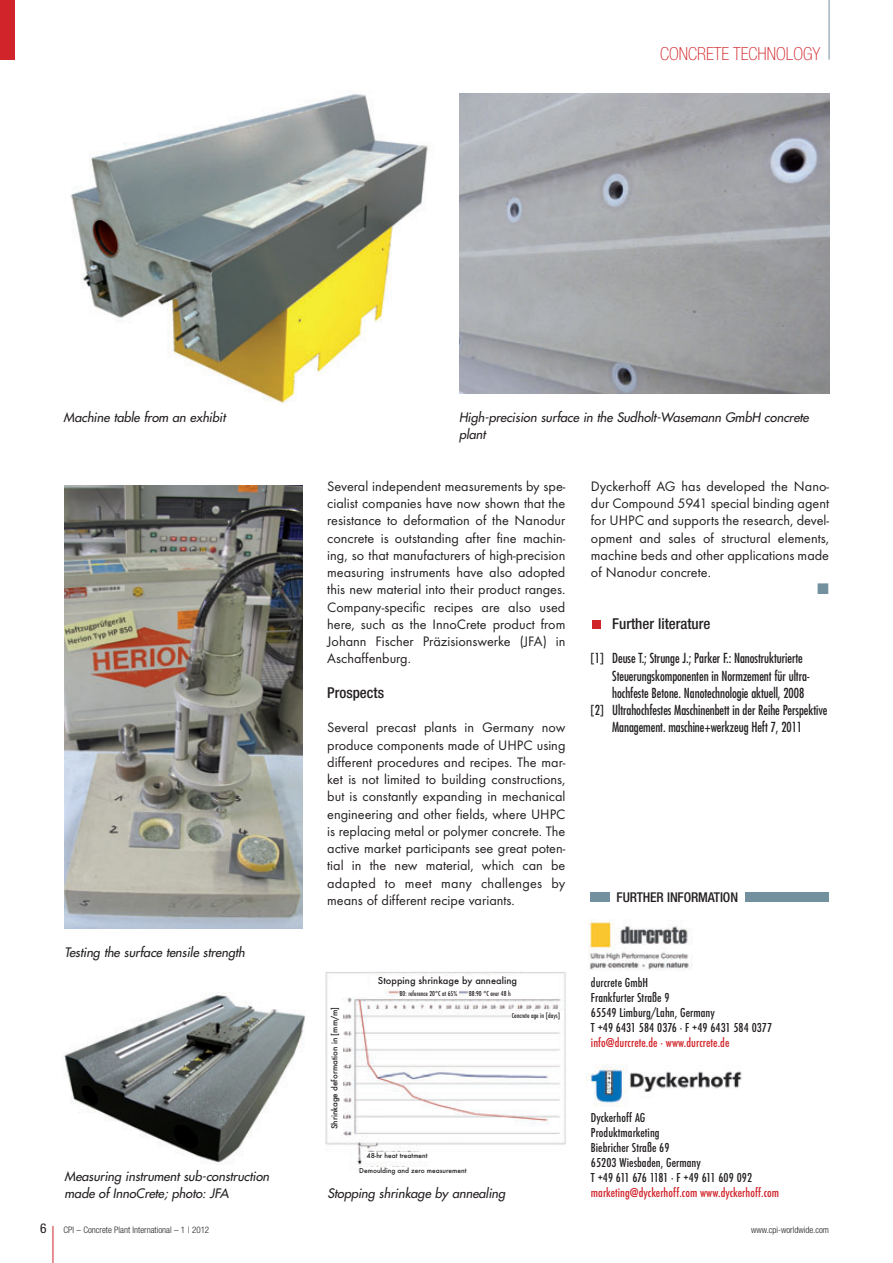
<style>
.page{position:relative;width:893px;height:1263px;background:#fff}
.page>*{position:absolute;margin:0;border:0;box-sizing:border-box;transform-origin:0 0}
.t1{font:100 condensed 18px "Helvetica Neue";color:#d1232a}
.t2{font:500 condensed 15px "Helvetica Neue";color:#231f20}
.t3{font:14.25px/17.2px "Futura T";color:#231f20;text-align:justify}
.t4{font:14.25px "European Pi Three";color:#73909f}
.t5{font:condensed 13.5px "Futura";letter-spacing:-.005em;color:#231f20;scale:.95 1}
.t6{font:500 condensed 13.5px/15px "Futura T";letter-spacing:.005em;color:#231f20}
.t7{font:500 condensed 13.5px "Futura T";letter-spacing:.005em;color:#d1232a}
.t8{font:500 condensed 13.5px "Helvetica Neue";letter-spacing:-.01em;color:#231f20}
.t9{font:condensed 13.5px "Helvetica Neue";color:#231f20}
.t10{font:italic 12.75px/17.2px "Futura";letter-spacing:-.005em;color:#231f20}
.t11{font:500 10.5px "Futura T";color:#231f20}
.t12{font:300 condensed 9px "Helvetica Neue";color:#231f20}
.t13{font:500 9px "Futura T";color:#231f20}
.t14{font:500 condensed 7.5px "Futura T";color:#231f20}
.t15{font:500 7.5px/15.5px "Futura T";color:#231f20}
</style>
<div class="page">
<div style="left:592px;top:620px;width:9px;height:9px;background:#d1232a"></div>
<hr style="left:53px;top:1226px;width:1px;height:37px;background:#d1232a">
<hr style="left:829px;top:0;width:1px;height:60px;background:#73909f">
<div style="left:0;top:0;width:15px;height:60px;background:#d1232a"></div>
<img style="left:71px;top:90px;width:357px;height:314px">
<img style="left:459px;top:94px;width:370px;height:299px">
<img style="left:589px;top:919px;width:104px;height:52px">
<div style="left:591px;top:892px;width:19px;height:10px;background:#73909f"></div>
<div style="left:746px;top:892px;width:83px;height:10px;background:#73909f"></div>
<img style="left:586px;top:1064px;width:156px;height:43px">
<img style="left:65px;top:486px;width:238px;height:443px">
<img style="left:62px;top:993px;width:244px;height:171px">
<img style="left:325px;top:972px;width:241px;height:199px">
<div style="left:370px;top:976px;width:155px;height:12px;background:#fff"></div>
<div style="left:329px;top:1001px;width:13px;height:134px;background:#fff"></div>
<div style="left:400px;top:990px;width:59px;height:9px;background:#fff"></div>
<div style="left:469px;top:990px;width:82px;height:9px;background:#fff"></div>
<div style="left:512px;top:1012px;width:52px;height:9px;background:#fff"></div>
<div style="left:366px;top:1152px;width:88px;height:9px;background:#fff"></div>
<div style="left:359px;top:1168px;width:134px;height:8px;background:#fff"></div>
<p class="t1" style="left:660px;top:47px;width:162px">CONCRETE TECHNOLOGY</p>
<p class="t10" style="left:64px;top:409px;width:166px">Machine table from an exhibit</p>
<p class="t10" style="left:459px;top:409px;width:353px">High-precision surface in the Sudholt-Wasemann GmbH concrete plant</p>
<p class="t10" style="left:65px;top:944px;width:184px">Testing the surface tensile strength</p>
<p class="t10" style="left:65px;top:1168px;width:208px">Measuring instrument sub-construction made of InnoCrete; photo: JFA</p>
<p class="t3" style="left:327px;top:479px;width:240px">Several independent measurements by spe&shy;cialist companies have now shown that the resistance to deformation of the Nanodur concrete is outstanding after fine machin&shy;ing, so that manufacturers of high-precision measuring instruments have also adopted this new material into their product ranges.<br>Company-specific recipes are also used here, such as the InnoCrete product from Johann Fischer Präzisionswerke (JFA) in Aschaffenburg.</p>
<p class="t2" style="left:327px;top:687px;width:58px">Prospects</p>
<p class="t3" style="left:327px;top:720px;width:240px">Several precast plants in Germany now produce components made of UHPC using different procedures and recipes. The mar&shy;ket is not limited to building constructions, but is constantly expanding in mechanical engineering and other fields, where UHPC is replacing metal or polymer concrete. The active market participants see great poten&shy;tial in the new material, which can be adapted to meet many challenges by means of different recipe variants.</p>
<p class="t3" style="left:591px;top:479px;width:240px">Dyckerhoff AG has developed the Nano - dur Compound 5941 special binding agent for UHPC and supports the research, devel&shy;opment and sales of structural elements, machine beds and other applications made of Nanodur concrete.</p>
<p class="t4" style="left:817px;top:581px;width:13px">-</p>
<p class="t2" style="left:612px;top:618px;width:100px">Further literature</p>
<p class="t5" style="left:591px;top:652px;width:225px">[1] Deuse T.; Strunge J.; Parker F.: Nanostrukturierte</p>
<p class="t5" style="left:612px;top:669px;width:210px">Steuerungskomponenten in Normzement für ultra-</p>
<p class="t5" style="left:612px;top:687px;width:204px">hochfeste Betone. Nanotechnologie aktuell, 2008</p>
<p class="t5" style="left:591px;top:704px;width:251px">[2] Ultrahochfestes Maschinenbett in der Reihe Perspektive</p>
<p class="t5" style="left:612px;top:721px;width:202px">Management. maschine+werkzeug Heft 7, 2011</p>
<p class="t8" style="left:617px;top:892px;width:123px">FURTHER INFORMATION</p>
<p class="t11" style="left:378px;top:977px;width:141px">Stopping shrinkage by annealing</p>
<p class="t13" style="left:331px;top:1129px;width:124px;rotate:-90deg">Shrinkage deformation in [mm/m]</p>
<p class="t14" style="left:400px;top:990px;width:59px">B0: reference 20°C at 65%</p>
<p class="t14" style="left:469px;top:990px;width:43px">B8:90 °C over 48 h</p>
<p class="t14" style="left:512px;top:1013px;width:50px">Concrete age in [days]</p>
<p class="t15" style="left:359px;top:1148px;width:109px;text-indent:7px">48-hr heat treatment<br>Demoulding and zero measurement</p>
<p class="t10" style="left:327px;top:1186px;width:182px">Stopping shrinkage by annealing</p>
<p class="t6" style="left:591px;top:976px;width:183px">durcrete GmbH<br>Frankfurter Straße 9<br>65549 Limburg/Lahn, Germany<br>T +49 6431 584 0376 · F +49 6431 584 0377</p>
<p class="t7" style="left:591px;top:1038px;width:140px">info@durcrete.de · www.durcrete.de</p>
<p class="t6" style="left:591px;top:1111px;width:163px">Dyckerhoff AG<br>Produktmarketing<br>Biebricher Straße 69<br>65203 Wiesbaden, Germany<br>T +49 611 676 1181 · F +49 611 609 092</p>
<p class="t7" style="left:591px;top:1188px;width:190px">marketing@dyckerhoff.com www.dyckerhoff.com</p>
<p class="t9" style="left:40px;top:1223px;width:8px">6</p>
<p class="t12" style="left:64px;top:1226px;width:147px">CPI – Concrete Plant International – 1 | 2012</p>
<p class="t12" style="left:751px;top:1226px;width:79px">www.cpi-worldwide.com</p>
</div>
